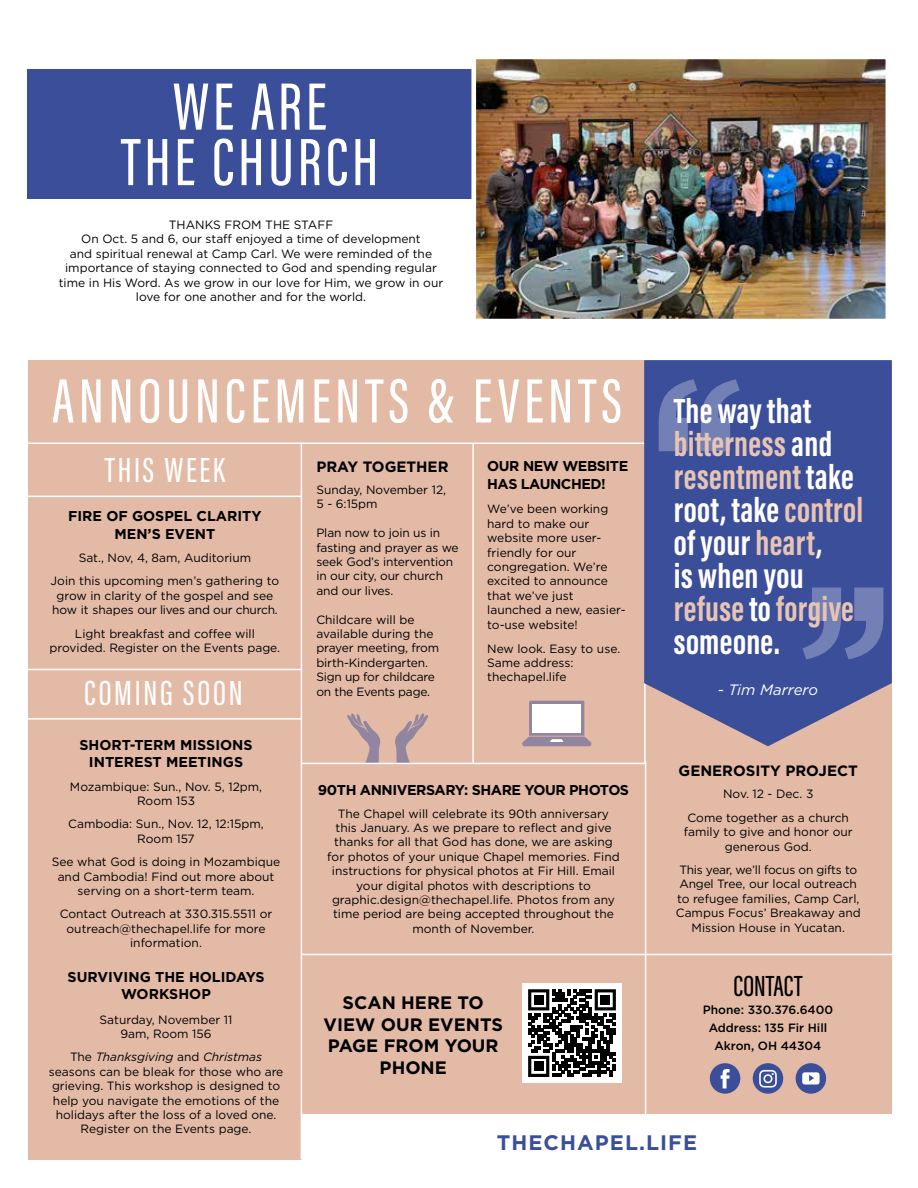
<style>
.page{position:relative;width:918px;height:1188px;background:#fff}
.page>*{position:absolute;margin:0;border:0;box-sizing:border-box;transform-origin:0 0}
.t1{font:69px/55.5px "Acumin Variable Concept";letter-spacing:.055em;color:#fff;text-align:center}
.t2{font:64.5px "Acumin Variable Concept";letter-spacing:.075em;color:#fff}
.t3{font:36px/33px "Acumin Variable Concept";letter-spacing:.01em;color:#fff}
.t4{font:36px "Acumin Variable Concept";letter-spacing:.075em;color:#fff}
.t5{font:30px "Acumin Variable Concept";letter-spacing:.005em;color:#000}
.t6{font:700 21px "Gotham";letter-spacing:.05em;color:#3b4e9a}
.t7{font:700 18px/21.6px "Gotham";color:#000;text-align:center}
.t8{font:700 15px "Gotham";color:#000}
.t9{font:italic 15px "Gotham";color:#fff}
.t10{font:700 14.25px/17.1px "Gotham";color:#000;text-align:center}
.t11{font:700 14.25px/17.1px "Gotham";letter-spacing:-.03em;color:#000}
.t12{font:12px/14.4px "Gotham";color:#000;text-align:center}
.t13{font:500 12px/18px "Gotham";color:#000;text-align:center}
.s1{color:#e7c4b3}
.s2{font-style:italic}
</style>
<div class="page">
<div style="left:28px;top:360px;width:864px;height:800px;background:#e3baa6"></div>
<div style="left:27px;top:69px;width:446px;height:130px;background:#3b4e9a"></div>
<hr style="left:28px;top:443px;width:865px;height:1px;background:#fff">
<hr style="left:644px;top:360px;width:2px;height:403px;background:#fff">
<hr style="left:301px;top:442px;width:1px;height:718px;background:#fff">
<hr style="left:472px;top:444px;width:2px;height:319px;background:#fff">
<hr style="left:301px;top:763px;width:344px;height:1px;background:#fff">
<hr style="left:302px;top:954px;width:611px;height:1px;background:#fff">
<div style="left:302px;top:1114px;width:616px;height:72px;background:#fff"></div>
<div style="left:796px;top:1063px;width:30px;height:31px;background:#3b4e9a;border-radius:50%"></div>
<svg style="left:802px;top:1072px;width:18px;height:13px"></svg>
<div style="left:710px;top:1063px;width:30px;height:31px;background:#3b4e9a;border-radius:50%"></div>
<svg style="left:721px;top:1069px;width:9px;height:19px"></svg>
<div style="left:753px;top:1063px;width:30px;height:31px;background:#3b4e9a;border-radius:50%"></div>
<svg style="left:759px;top:1070px;width:18px;height:18px"></svg>
<div style="left:522px;top:983px;width:100px;height:100px;background:#fff"></div>
<svg style="left:528px;top:989px;width:88px;height:88px"></svg>
<div style="left:534px;top:995px;width:9px;height:9px;background:#000"></div>
<div style="left:601px;top:995px;width:9px;height:9px;background:#000"></div>
<div style="left:534px;top:1062px;width:9px;height:9px;background:#000"></div>
<hr style="left:24px;top:496px;width:278px;height:1px;background:#fff">
<hr style="left:24px;top:718px;width:277px;height:2px;background:#fff">
<hr style="left:24px;top:669px;width:277px;height:1px;background:#fff">
<hr style="left:645px;top:761px;width:1px;height:355px;background:#fff">
<img style="left:477px;top:61px;width:407px;height:256px">
<div style="left:471px;top:55px;width:419px;height:268px;border:5px solid #fff"></div>
<svg style="left:522px;top:701px;width:69px;height:45px"></svg>
<svg style="left:394px;top:713px;width:35px;height:50px"></svg>
<svg style="left:346px;top:713px;width:36px;height:50px"></svg>
<svg style="left:644px;top:360px;width:248px;height:386px;background:#4a589b"></svg>
<svg style="left:659px;top:379px;width:81px;height:72px;background:#5a6aa9"></svg>
<svg style="left:802px;top:588px;width:81px;height:72px;background:#5a6aa9"></svg>
<h1 class="t1" style="left:121px;top:75px;width:259px">WE ARE<br>THE CHURCH</h1>
<p class="t12" style="left:59px;top:217px;width:386px">THANKS FROM THE STAFF<br>On Oct. 5 and 6, our staff enjoyed a time of development<br>and spiritual renewal at Camp Carl. We were reminded of the importance of staying connected to God and spending regular time in His Word. As we grow in our love for Him, we grow in our love for one another and for the world.</p>
<h2 class="t2" style="left:52px;top:356px;width:571px">ANNOUNCEMENTS &amp; EVENTS</h2>
<h3 class="t4" style="left:105px;top:445px;width:122px">THIS WEEK</h3>
<p class="t10" style="left:68px;top:508px;width:195px">FIRE OF GOSPEL CLARITY<br>MEN’S EVENT</p>
<p class="t12" style="left:51px;top:546px;width:230px;line-height:23.4px">Sat., Nov, 4, 8am, Auditorium<br>Join this upcoming men’s gathering to</p>
<p class="t12" style="left:52px;top:588px;width:227px">grow in clarity of the gospel and see how it shapes our lives and our church.</p>
<p class="t12" style="left:50px;top:626px;width:232px">Light breakfast and coffee will provided. Register on the Events page.</p>
<h3 class="t4" style="left:84px;top:668px;width:160px">COMING SOON</h3>
<p class="t10" style="left:80px;top:737px;width:175px">SHORT-TERM MISSIONS<br>INTEREST MEETINGS</p>
<p class="t12" style="left:70px;top:779px;width:194px">Mozambique: Sun., Nov. 5, 12pm,<br>Room 153</p>
<p class="t12" style="left:68px;top:817px;width:197px">Cambodia: Sun., Nov. 12, 12:15pm,<br>Room 157</p>
<p class="t12" style="left:52px;top:855px;width:230px">See what God is doing in Mozambique and Cambodia! Find out more about serving on a short-term team.</p>
<p class="t12" style="left:60px;top:907px;width:214px">Contact Outreach at 330.315.5511 or outreach@thechapel.life for more information.</p>
<p class="t8" style="left:316px;top:457px;width:134px">PRAY TOGETHER</p>
<p class="t12" style="left:316px;top:482px;width:131px;text-align:left">Sunday, November 12,<br>5 - 6:15pm</p>
<p class="t12" style="left:316px;top:525px;width:144px;text-align:left">Plan now to join us in fasting and prayer as we seek God’s intervention in our city, our church and our lives.</p>
<p class="t12" style="left:316px;top:612px;width:124px;text-align:left">Childcare will be available during the prayer meeting, from birth-Kindergarten.<br>Sign up for childcare on the Events page.</p>
<p class="t11" style="left:487px;top:458px;width:143px">OUR NEW WEBSITE<br>HAS LAUNCHED!</p>
<p class="t12" style="left:487px;top:502px;width:140px;text-align:left">We’ve been working hard to make our website more user&shy;friendly for our congregation. We’re excited to announce that we’ve just launched a new, easier&shy;to-use website!</p>
<p class="t12" style="left:487px;top:641px;width:135px;text-align:left">New look. Easy to use.<br>Same address: thechapel.life</p>
<p class="t11" style="left:318px;top:781px;width:313px">90TH ANNIVERSARY: SHARE YOUR PHOTOS</p>
<p class="t12" style="left:327px;top:806px;width:294px">The Chapel will celebrate its 90th anniversary this January. As we prepare to reflect and give thanks for all that God has done, we are asking for photos of your unique Chapel memories. Find instructions for physical photos at Fir Hill. Email your digital photos with descriptions to graphic.design@thechapel.life. Photos from any time period are being accepted throughout the month of November.</p>
<h3 class="t3" style="left:674px;top:392px;width:191px">The way that <span class="s1">bitterness</span> and <span class="s1">resentment</span> take root, take <span class="s1">control </span>of your <span class="s1">heart</span>,<br>is when you <span class="s1">refuse</span> to <span class="s1">forgive </span>someone.</h3>
<p class="t9" style="left:718px;top:680px;width:102px">- Tim Marrero</p>
<p class="t8" style="left:679px;top:761px;width:181px">GENEROSITY PROJECT</p>
<p class="t12" style="left:688px;top:782px;width:163px;line-height:23.4px">Nov. 12 - Dec. 3<br>Come together as a church</p>
<p class="t12" style="left:684px;top:824px;width:170px">family to give and honor our generous God.</p>
<p class="t12" style="left:676px;top:862px;width:186px">This year, we’ll focus on gifts to<br>Angel Tree, our local outreach to refugee families, Camp Carl,<br>Campus Focus’ Breakaway and<br>Mission House in Yucatan.</p>
<p class="t10" style="left:68px;top:968px;width:198px">SURVIVING THE HOLIDAYS<br>WORKSHOP</p>
<p class="t12" style="left:100px;top:1012px;width:134px">Saturday, November 11<br>9am, Room 156</p>
<p class="t12" style="left:49px;top:1050px;width:236px">The <span class="s2">Thanksgiving</span> and <span class="s2">Christmas </span>seasons can be bleak for those who are grieving. This workshop is designed to help you navigate the emotions of the holidays after the loss of a loved one.<br>Register on the Events page.</p>
<h3 class="t7" style="left:324px;top:992px;width:181px">SCAN HERE TO<br>VIEW OUR EVENTS<br>PAGE FROM YOUR<br>PHONE</h3>
<h3 class="t5" style="left:733px;top:965px;width:71px">CONTACT</h3>
<p class="t13" style="left:703px;top:1001px;width:132px">Phone: 330.376.6400<br>Address: 135 Fir Hill<br>Akron, OH 44304</p>
<h3 class="t6" style="left:497px;top:1129px;width:202px">THECHAPEL.LIFE</h3>
</div>
